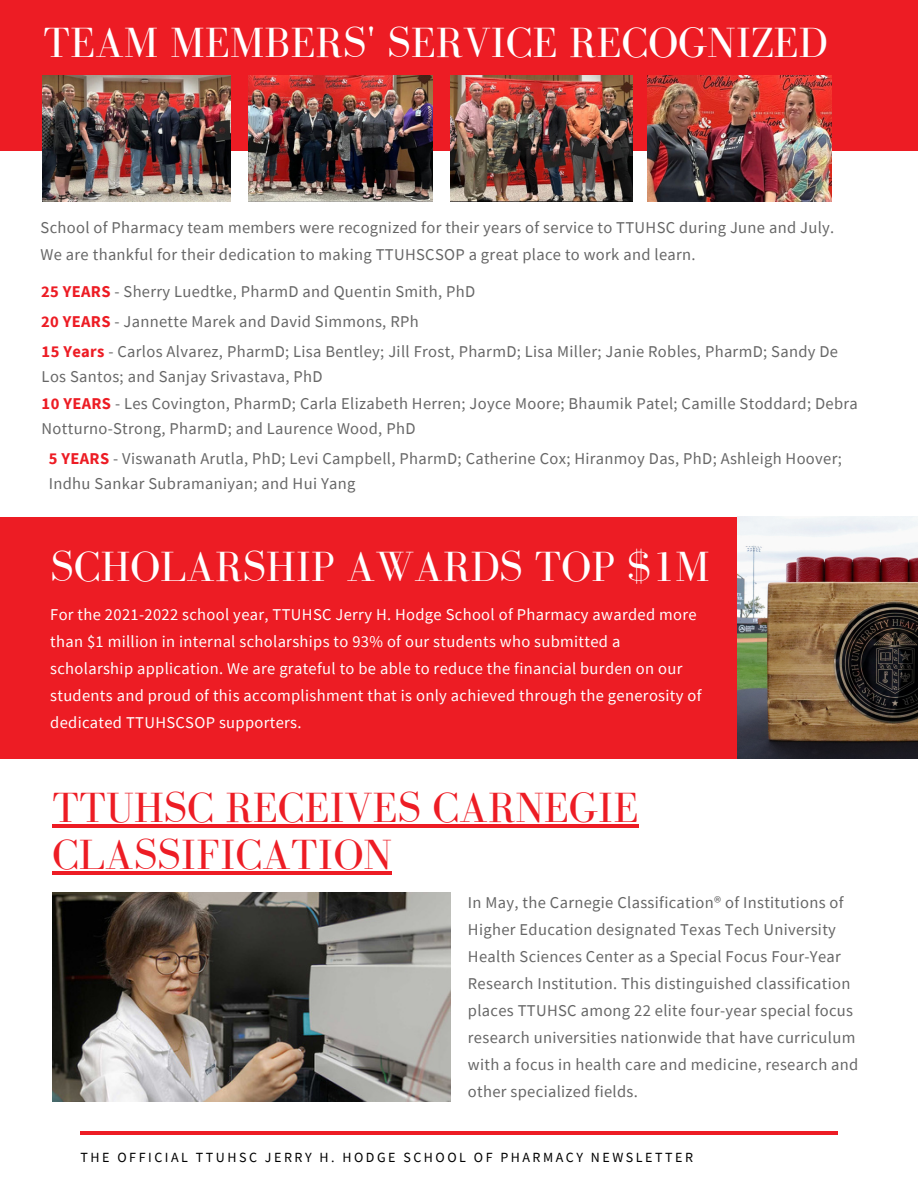
<style>
.page{position:relative;width:918px;height:1188px;background:#fff}
.page>*{position:absolute;margin:0;border:0;box-sizing:border-box;transform-origin:0 0}
.t1{font:43.5px "Bodoni FLF";color:#fff}
.t2{font:43.5px/47.2px "Bodoni FLF";color:#ed1c24}
.t3{font:16.5px/27px "Source Sans Pro";letter-spacing:.02em;color:#666}
.t4{font:16.5px/27px "Source Sans Pro";letter-spacing:.02em;color:#fff}
.t5{font:13.95px "Source Sans Pro";letter-spacing:.18em;color:#000}
.s1{font-weight:700;color:#ed1c24}
</style>
<div class="page">
<hr style="left:80px;top:1131px;width:757px;height:4px;background:#ed1c24">
<div style="left:0;top:0;width:918px;height:151px;background:#ed1c24"></div>
<img style="left:43px;top:75px;width:188px;height:126px">
<img style="left:648px;top:75px;width:184px;height:126px">
<img style="left:248px;top:75px;width:185px;height:126px">
<img style="left:450px;top:75px;width:182px;height:126px">
<div style="left:0;top:517px;width:918px;height:242px;background:#ed1c24"></div>
<hr style="left:52px;top:824px;width:586px;height:4px;background:#ed1c24">
<hr style="left:52px;top:872px;width:340px;height:3px;background:#ed1c24">
<img style="left:737px;top:517px;width:181px;height:241px">
<img style="left:52px;top:893px;width:399px;height:208px">
<h1 class="t1" style="left:43px;top:19px;width:786px">TEAM MEMBERS' SERVICE RECOGNIZED</h1>
<p class="t3" style="left:41px;top:214px;width:795px">School of Pharmacy team members were recognized for their years of service to TTUHSC during June and July.<br>We are thankful for their dedication to making TTUHSCSOP a great place to work and learn.</p>
<p class="t3" style="left:41px;top:276px;width:436px;line-height:29.8px"><span class="s1">25 YEARS</span> - Sherry Luedtke, PharmD and Quentin Smith, PhD<br><span class="s1">20 YEARS</span> - Jannette Marek and David Simmons, RPh</p>
<p class="t3" style="left:42px;top:339px;width:798px;line-height:24.8px"><span class="s1">15 Years</span> - Carlos Alvarez, PharmD; Lisa Bentley; Jill Frost, PharmD; Lisa Miller; Janie Robles, PharmD; Sandy De<br>Los Santos; and Sanjay Srivastava, PhD</p>
<p class="t3" style="left:42px;top:391px;width:818px;line-height:24.8px"><span class="s1">10 YEARS</span> - Les Covington, PharmD; Carla Elizabeth Herren; Joyce Moore; Bhaumik Patel; Camille Stoddard; Debra<br>Notturno-Strong, PharmD; and Laurence Wood, PhD</p>
<p class="t3" style="left:49px;top:446px;width:795px;line-height:24.8px"><span class="s1">5 YEARS</span> - Viswanath Arutla, PhD; Levi Campbell, PharmD; Catherine Cox; Hiranmoy Das, PhD; Ashleigh Hoover;<br>Indhu Sankar Subramaniyan; and Hui Yang</p>
<h1 class="t1" style="left:50px;top:543px;width:661px">SCHOLARSHIP AWARDS TOP $1M</h1>
<p class="t4" style="left:50px;top:600px;width:653px">For the 2021-2022 school year, TTUHSC Jerry H. Hodge School of Pharmacy awarded more than $1 million in internal scholarships to 93% of our students who submitted a scholarship application. We are grateful to be able to reduce the financial burden on our students and proud of this accomplishment that is only achieved through the generosity of dedicated TTUHSCSOP supporters.</p>
<h1 class="t2" style="left:52px;top:784px;width:588px">TTUHSC RECEIVES CARNEGIE<br>CLASSIFICATION</h1>
<p class="t3" style="left:468px;top:889px;width:392px">In May, the Carnegie Classification® of Institutions of Higher Education designated Texas Tech University Health Sciences Center as a Special Focus Four-Year Research Institution. This distinguished classification places TTUHSC among 22 elite four-year special focus research universities nationwide that have curriculum with a focus in health care and medicine, research and other specialized fields.</p>
<p class="t5" style="left:81px;top:1148px;width:614px">THE OFFICIAL TTUHSC JERRY H. HODGE SCHOOL OF PHARMACY NEWSLETTER</p>
</div>
